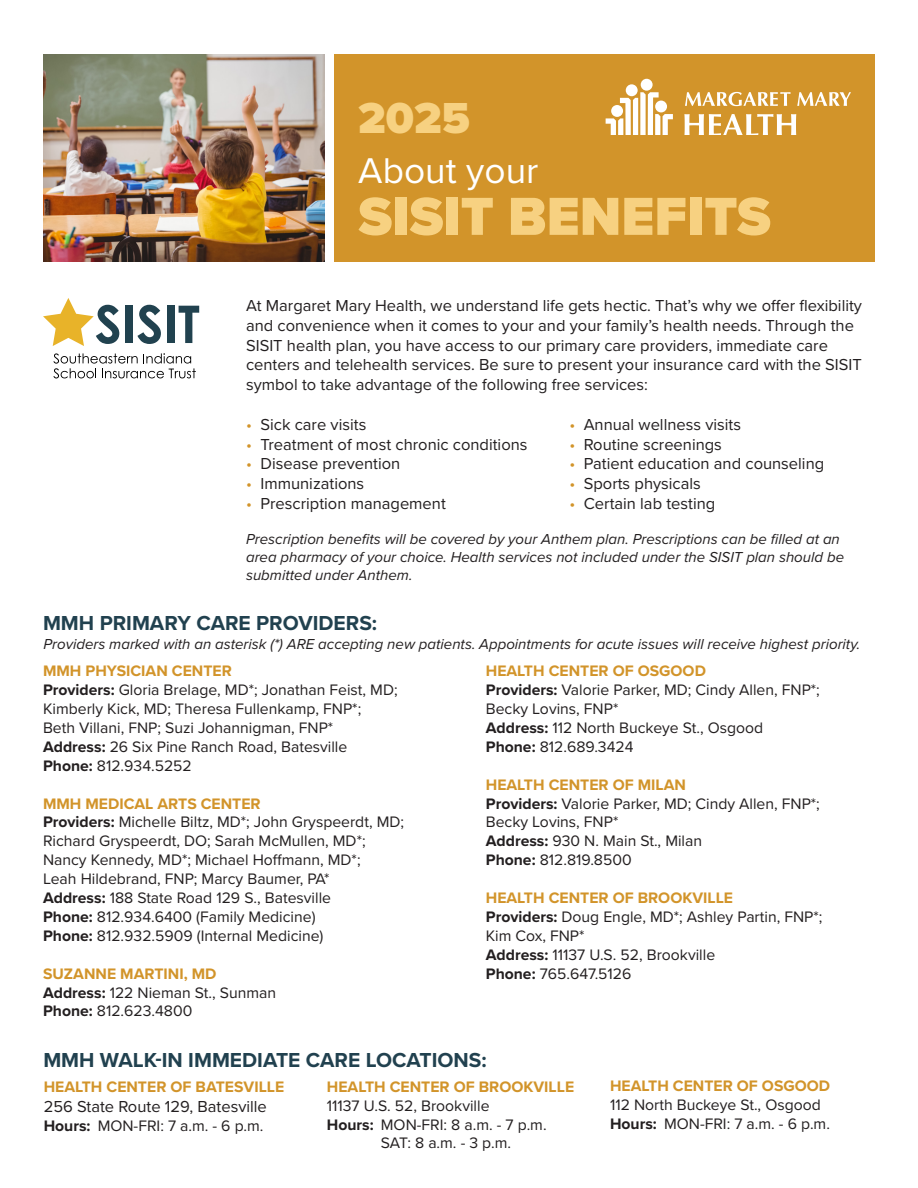
<style>
.page{position:relative;width:918px;height:1188px;background:#fff}
.page>*{position:absolute;margin:0;border:0;box-sizing:border-box;transform-origin:0 0}
.t1{font:900 55.5px "Proxima Nova";color:#f7d181}
.t2{font:900 45px "Proxima Nova";color:#f7d181}
.t3{font:37.2px "Proxima Nova";color:#fff}
.t4{font:700 21px "Proxima Nova";color:#21414f}
.t5{font:16.5px/19.8px "Proxima Nova";color:#231f20}
.t6{font:15.75px/18.9px "Proxima Nova";color:#231f20}
.t7{font:700 15.75px "Proxima Nova";color:#d2942a}
.t8{font:italic 15px/18px "Proxima Nova";color:#231f20}
.s1{color:#d2942a}
.s2{font-weight:700}
</style>
<div class="page">
<div style="left:334px;top:54px;width:541px;height:207px;background:#d2942a"></div>
<div style="left:126px;top:306px;width:7px;height:37px;background:#21424f"></div>
<svg style="left:137px;top:305px;width:24px;height:39px"></svg>
<div style="left:167px;top:306px;width:7px;height:37px;background:#21424f"></div>
<svg style="left:179px;top:306px;width:20px;height:37px"></svg>
<svg style="left:53px;top:353px;width:143px;height:25px"></svg>
<svg style="left:43px;top:298px;width:76px;height:48px"></svg>
<svg style="left:685px;top:92px;width:106px;height:14px"></svg>
<svg style="left:797px;top:92px;width:54px;height:14px"></svg>
<svg style="left:684px;top:114px;width:112px;height:21px"></svg>
<div style="left:641px;top:79px;width:12px;height:12px;background:#fff;border-radius:50%"></div>
<div style="left:626px;top:84px;width:12px;height:12px;background:#fff;border-radius:50%"></div>
<svg style="left:606px;top:92px;width:67px;height:43px"></svg>
<img style="left:43px;top:54px;width:282px;height:207px">
<p class="t2" style="left:358px;top:84px;width:113px">2025</p>
<p class="t3" style="left:358px;top:142px;width:182px">About your</p>
<p class="t1" style="left:358px;top:175px;width:414px">SISIT BENEFITS</p>
<p class="t5" style="left:246px;top:295px;width:617px">At Margaret Mary Health, we understand life gets hectic. That’s why we offer flexibility and convenience when it comes to your and your family’s health needs. Through the SISIT health plan, you have access to our primary care providers, immediate care centers and telehealth services. Be sure to present your insurance card with the SISIT symbol to take advantage of the following free services:</p>
<p class="t5" style="left:246px;top:414px;width:122px"><span class="s1">•</span> Sick care visits</p>
<p class="t5" style="left:246px;top:433px;width:283px"><span class="s1">•</span> Treatment of most chronic conditions</p>
<p class="t5" style="left:246px;top:453px;width:156px"><span class="s1">•</span> Disease prevention</p>
<p class="t5" style="left:246px;top:473px;width:120px"><span class="s1">•</span> Immunizations</p>
<p class="t5" style="left:246px;top:493px;width:201px"><span class="s1">•</span> Prescription management</p>
<p class="t5" style="left:569px;top:414px;width:173px"><span class="s1">•</span> Annual wellness visits</p>
<p class="t5" style="left:569px;top:433px;width:154px"><span class="s1">•</span> Routine screenings</p>
<p class="t5" style="left:569px;top:453px;width:256px"><span class="s1">•</span> Patient education and counseling</p>
<p class="t5" style="left:569px;top:473px;width:133px"><span class="s1">•</span> Sports physicals</p>
<p class="t5" style="left:569px;top:493px;width:148px"><span class="s1">•</span> Certain lab testing</p>
<p class="t8" style="left:246px;top:529px;width:600px">Prescription benefits will be covered by your Anthem plan. Prescriptions can be filled at an area pharmacy of your choice. Health services not included under the SISIT plan should be submitted under Anthem.</p>
<p class="t4" style="left:43px;top:608px;width:336px">MMH PRIMARY CARE PROVIDERS:</p>
<p class="t8" style="left:43px;top:635px;width:818px">Providers marked with an asterisk (*) ARE accepting new patients. Appointments for acute issues will receive highest priority.</p>
<p class="t7" style="left:43px;top:659px;width:190px">MMH PHYSICIAN CENTER</p>
<p class="t6" style="left:43px;top:680px;width:356px"><span class="s2">Providers:</span> Gloria Brelage, MD*; Jonathan Feist, MD;<br>Kimberly Kick, MD; Theresa Fullenkamp, FNP*;</p>
<p class="t6" style="left:43px;top:718px;width:292px">Beth Villani, FNP; Suzi Johannigman, FNP*</p>
<p class="t6" style="left:43px;top:736px;width:306px"><span class="s2">Address:</span> 26 Six Pine Ranch Road, Batesville</p>
<p class="t6" style="left:43px;top:755px;width:150px"><span class="s2">Phone:</span> 812.934.5252</p>
<p class="t7" style="left:43px;top:792px;width:219px">MMH MEDICAL ARTS CENTER</p>
<p class="t6" style="left:43px;top:812px;width:363px"><span class="s2">Providers:</span> Michelle Biltz, MD*; John Gryspeerdt, MD;<br>Richard Gryspeerdt, DO; Sarah McMullen, MD*;</p>
<p class="t6" style="left:43px;top:850px;width:319px">Nancy Kennedy, MD*; Michael Hoffmann, MD*;</p>
<p class="t6" style="left:43px;top:869px;width:288px">Leah Hildebrand, FNP; Marcy Baumer, PA*</p>
<p class="t6" style="left:43px;top:888px;width:290px"><span class="s2">Address:</span> 188 State Road 129 S., Batesville</p>
<p class="t6" style="left:43px;top:907px;width:274px"><span class="s2">Phone:</span> 812.934.6400 (Family Medicine)</p>
<p class="t6" style="left:43px;top:925px;width:282px"><span class="s2">Phone:</span> 812.932.5909 (Internal Medicine)</p>
<p class="t7" style="left:43px;top:962px;width:175px">SUZANNE MARTINI, MD</p>
<p class="t6" style="left:43px;top:982px;width:235px"><span class="s2">Address:</span> 122 Nieman St., Sunman</p>
<p class="t6" style="left:43px;top:1001px;width:151px"><span class="s2">Phone:</span> 812.623.4800</p>
<p class="t7" style="left:486px;top:659px;width:222px">HEALTH CENTER OF OSGOOD</p>
<p class="t6" style="left:486px;top:680px;width:336px"><span class="s2">Providers:</span> Valorie Parker, MD; Cindy Allen, FNP*;</p>
<p class="t6" style="left:486px;top:699px;width:134px">Becky Lovins, FNP*</p>
<p class="t6" style="left:486px;top:718px;width:279px"><span class="s2">Address:</span> 112 North Buckeye St., Osgood</p>
<p class="t6" style="left:486px;top:736px;width:149px"><span class="s2">Phone:</span> 812.689.3424</p>
<p class="t7" style="left:486px;top:773px;width:202px">HEALTH CENTER OF MILAN</p>
<p class="t6" style="left:486px;top:793px;width:336px"><span class="s2">Providers:</span> Valorie Parker, MD; Cindy Allen, FNP*;</p>
<p class="t6" style="left:486px;top:812px;width:134px">Becky Lovins, FNP*</p>
<p class="t6" style="left:486px;top:831px;width:218px"><span class="s2">Address:</span> 930 N. Main St., Milan</p>
<p class="t6" style="left:486px;top:850px;width:147px"><span class="s2">Phone:</span> 812.819.8500</p>
<p class="t7" style="left:486px;top:886px;width:249px">HEALTH CENTER OF BROOKVILLE</p>
<p class="t6" style="left:486px;top:907px;width:338px"><span class="s2">Providers:</span> Doug Engle, MD*; Ashley Partin, FNP*;</p>
<p class="t6" style="left:486px;top:925px;width:100px">Kim Cox, FNP*</p>
<p class="t6" style="left:486px;top:944px;width:231px"><span class="s2">Address:</span> 11137 U.S. 52, Brookville</p>
<p class="t6" style="left:486px;top:963px;width:147px"><span class="s2">Phone:</span> 765.647.5126</p>
<p class="t4" style="left:43px;top:1044px;width:445px">MMH WALK-IN IMMEDIATE CARE LOCATIONS:</p>
<p class="t7" style="left:44px;top:1075px;width:242px">HEALTH CENTER OF BATESVILLE</p>
<p class="t5" style="left:44px;top:1095px;width:225px">256 State Route 129, Batesville</p>
<p class="t6" style="left:44px;top:1116px;width:221px"><span class="s2">Hours:</span> MON-FRI: 7 a.m. - 6 p.m.</p>
<p class="t7" style="left:327px;top:1075px;width:249px">HEALTH CENTER OF BROOKVILLE</p>
<p class="t6" style="left:327px;top:1095px;width:164px">11137 U.S. 52, Brookville</p>
<p class="t6" style="left:327px;top:1114px;width:221px"><span class="s2">Hours:</span> MON-FRI: 8 a.m. - 7 p.m.</p>
<p class="t6" style="left:381px;top:1133px;width:132px">SAT: 8 a.m. - 3 p.m.</p>
<p class="t7" style="left:610px;top:1074px;width:222px">HEALTH CENTER OF OSGOOD</p>
<p class="t6" style="left:610px;top:1095px;width:212px">112 North Buckeye St., Osgood</p>
<p class="t6" style="left:610px;top:1114px;width:221px"><span class="s2">Hours:</span> MON-FRI: 7 a.m. - 6 p.m.</p>
</div>
